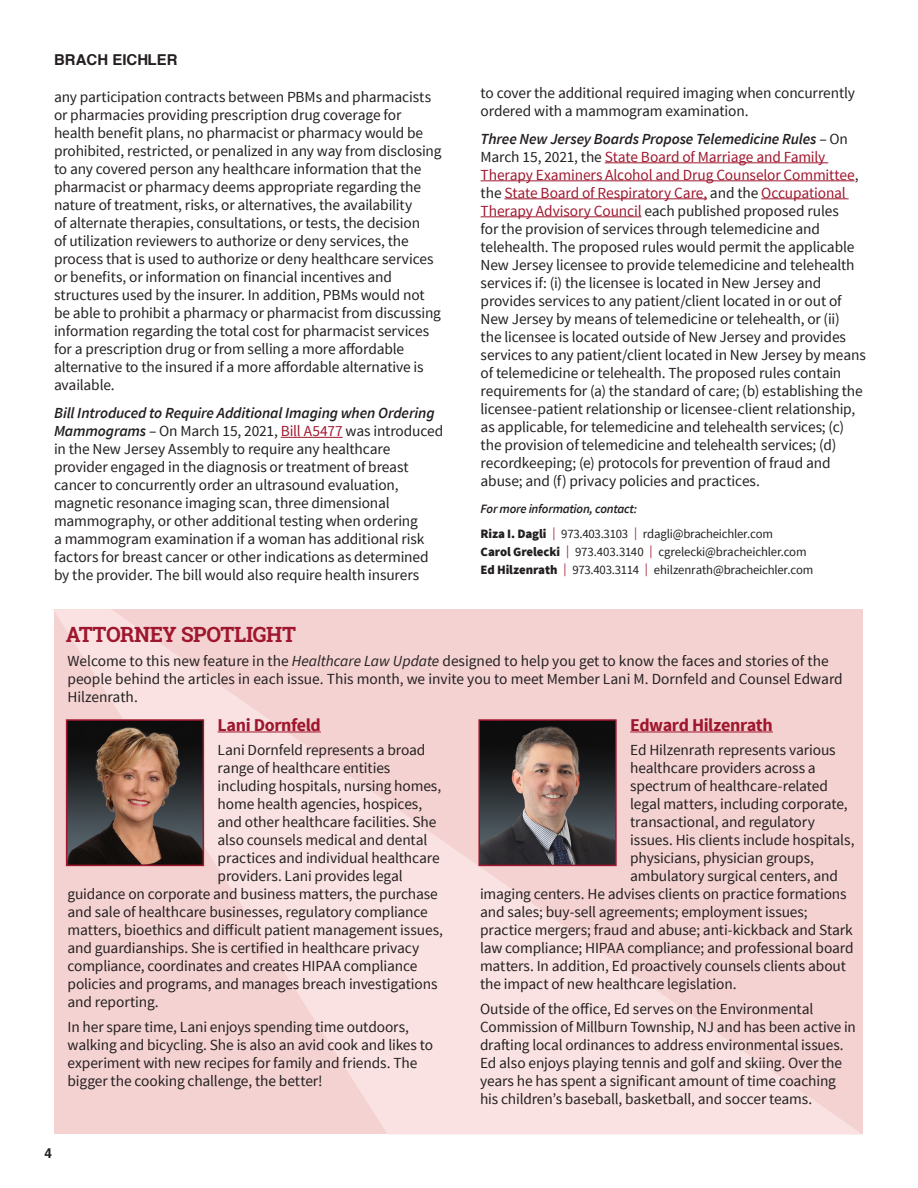
<style>
.page{position:relative;width:918px;height:1188px;background:#fff}
.page>*{position:absolute;margin:0;border:0;box-sizing:border-box;transform-origin:0 0}
.Back_Page_Contacts{font:700 21px "Roboto Slab";letter-spacing:-.02em;color:#9f172e}
.Back_Page_Contacts-2{font:700 18px "Source Sans Pro";letter-spacing:-.02em;color:#9f172e}
.FOR_MORE_INFORMATI{font:15.3px/18px "Source Sans Pro";letter-spacing:-.01em;color:#231f20}
.Back_Page_Contacts-3{font:15.3px/18px "Source Sans Pro";letter-spacing:-.01em;color:#231f20}
.hyperlink{font:15.3px/18px "Source Sans Pro";color:#231f20}
.t1{font:700 15px "Swansea";color:#231f20}
.Page_Numbers_9_13_65{font:700 13.5px "Swansea";color:#231f20}
.FOR_MORE_INFORMATI-2{font:12.75px "Source Sans Pro";letter-spacing:-.02em;color:#231f20}
.FOR_MORE_INFORMATI-3{font:italic 600 12.75px "Source Sans Pro";letter-spacing:-.02em;color:#231f20}
.s1{font-weight:600;font-style:italic}
.s2{color:#9f172e}
.s3{font-weight:900}
.s4{font-style:italic}
</style>
<div class="page">
<hr style="left:605px;top:162px;width:223px;height:1px;background:#9f172e">
<hr style="left:481px;top:180px;width:374px;height:1px;background:#9f172e">
<hr style="left:504px;top:198px;width:203px;height:1px;background:#9f172e">
<hr style="left:761px;top:198px;width:88px;height:1px;background:#9f172e">
<hr style="left:481px;top:216px;width:160px;height:1px;background:#9f172e">
<hr style="left:281px;top:437px;width:62px;height:1px;background:#9f172e">
<svg style="left:53px;top:609px;width:810px;height:526px;background:#f5d7d6"></svg>
<hr style="left:218px;top:732px;width:103px;height:1px;background:#9f172e">
<hr style="left:630px;top:732px;width:143px;height:1px;background:#9f172e">
<img style="left:69px;top:722px;width:132px;height:141px">
<div style="left:66px;top:719px;width:138px;height:147px;border:2px solid #9f172e"></div>
<img style="left:481px;top:722px;width:133px;height:141px">
<div style="left:478px;top:719px;width:139px;height:147px;border:2px solid #9f172e"></div>
<p class="t1" style="left:54px;top:51px;width:125px">BRACH EICHLER</p>
<p class="FOR_MORE_INFORMATI" style="left:54px;top:89px;width:389px">any participation contracts between PBMs and pharmacists or pharmacies providing prescription drug coverage for health benefit plans, no pharmacist or pharmacy would be prohibited, restricted, or penalized in any way from disclosing to any covered person any healthcare information that the pharmacist or pharmacy deems appropriate regarding the nature of treatment, risks, or alternatives, the availability<br>of alternate therapies, consultations, or tests, the decision<br>of utilization reviewers to authorize or deny services, the process that is used to authorize or deny healthcare services or benefits, or information on financial incentives and structures used by the insurer. In addition, PBMs would not be able to prohibit a pharmacy or pharmacist from discussing information regarding the total cost for pharmacist services for a prescription drug or from selling a more affordable alternative to the insured if a more affordable alternative is available.</p>
<p class="FOR_MORE_INFORMATI" style="left:54px;top:404px;width:391px"><span class="s1">Bill Introduced to Require Additional Imaging when Ordering Mammograms</span> – On March 15, 2021, <span class="s2">Bill A5477</span> was introduced in the New Jersey Assembly to require any healthcare provider engaged in the diagnosis or treatment of breast cancer to concurrently order an ultrasound evaluation, magnetic resonance imaging scan, three dimensional mammography, or other additional testing when ordering<br>a mammogram examination if a woman has additional risk factors for breast cancer or other indications as determined by the provider. The bill would also require health insurers</p>
<p class="Back_Page_Contacts" style="left:66px;top:620px;width:232px">ATTORNEY SPOTLIGHT</p>
<p class="FOR_MORE_INFORMATI" style="left:481px;top:84px;width:376px">to cover the additional required imaging when concurrently ordered with a mammogram examination.</p>
<p class="FOR_MORE_INFORMATI" style="left:481px;top:130px;width:387px"><span class="s1">Three New Jersey Boards Propose Telemedicine Rules</span> – On March 15, 2021, the <span class="s2">State Board of Marriage and Family Therapy Examiners Alcohol and Drug Counselor Committee</span>, the <span class="s2">State Board of Respiratory Care,</span> and the <span class="s2">Occupational Therapy Advisory Council</span> each published proposed rules<br>for the provision of services through telemedicine and telehealth. The proposed rules would permit the applicable New Jersey licensee to provide telemedicine and telehealth services if: (i) the licensee is located in New Jersey and provides services to any patient/client located in or out of New Jersey by means of telemedicine or telehealth, or (ii)<br>the licensee is located outside of New Jersey and provides services to any patient/client located in New Jersey by means of telemedicine or telehealth. The proposed rules contain requirements for (a) the standard of care; (b) establishing the licensee-patient relationship or licensee-client relationship, as applicable, for telemedicine and telehealth services; (c) the provision of telemedicine and telehealth services; (d) recordkeeping; (e) protocols for prevention of fraud and abuse; and (f) privacy policies and practices.</p>
<p class="FOR_MORE_INFORMATI-3" style="left:481px;top:501px;width:158px">For more information, contact:</p>
<p class="FOR_MORE_INFORMATI-2" style="left:481px;top:526px;width:294px"><span class="s3">Riza I. Dagli</span> <span class="s2">|</span> 973.403.3103 <span class="s2">|</span> rdagli@bracheichler.com</p>
<p class="FOR_MORE_INFORMATI-2" style="left:481px;top:544px;width:328px"><span class="s3">Carol Grelecki</span> <span class="s2">|</span> 973.403.3140 <span class="s2">|</span> cgrelecki@bracheichler.com</p>
<p class="FOR_MORE_INFORMATI-2" style="left:481px;top:562px;width:334px"><span class="s3">Ed Hilzenrath</span> <span class="s2">|</span> 973.403.3114 <span class="s2">|</span> ehilzenrath@bracheichler.com</p>
<p class="hyperlink" style="left:68px;top:652px;width:777px">Welcome to this new feature in the <span class="s4">Healthcare Law Update</span> designed to help you get to know the faces and stories of the people behind the articles in each issue. This month, we invite you to meet Member Lani M. Dornfeld and Counsel Edward<br>Hilzenrath.</p>
<p class="Back_Page_Contacts-2" style="left:218px;top:713px;width:105px">Lani Dornfeld</p>
<p class="Back_Page_Contacts-3" style="left:218px;top:742px;width:209px">Lani Dornfeld represents a broad</p>
<p class="Back_Page_Contacts-3" style="left:218px;top:760px;width:174px">range of healthcare entities</p>
<p class="Back_Page_Contacts-3" style="left:218px;top:778px;width:225px">including hospitals, nursing homes,</p>
<p class="Back_Page_Contacts-3" style="left:218px;top:796px;width:206px">home health agencies, hospices,</p>
<p class="Back_Page_Contacts-3" style="left:218px;top:814px;width:220px">and other healthcare facilities. She</p>
<p class="Back_Page_Contacts-3" style="left:218px;top:832px;width:211px">also counsels medical and dental</p>
<p class="Back_Page_Contacts-3" style="left:218px;top:850px;width:224px">practices and individual healthcare</p>
<p class="Back_Page_Contacts-3" style="left:218px;top:868px;width:187px">providers. Lani provides legal</p>
<p class="Back_Page_Contacts-3" style="left:68px;top:886px;width:372px">guidance on corporate and business matters, the purchase</p>
<p class="Back_Page_Contacts-3" style="left:68px;top:904px;width:362px">and sale of healthcare businesses, regulatory compliance</p>
<p class="Back_Page_Contacts-3" style="left:68px;top:922px;width:377px">matters, bioethics and difficult patient management issues,</p>
<p class="Back_Page_Contacts-3" style="left:68px;top:940px;width:353px">and guardianships. She is certified in healthcare privacy</p>
<p class="Back_Page_Contacts-3" style="left:68px;top:958px;width:351px">compliance, coordinates and creates HIPAA compliance</p>
<p class="Back_Page_Contacts-3" style="left:68px;top:976px;width:372px">policies and programs, and manages breach investigations</p>
<p class="Back_Page_Contacts-3" style="left:68px;top:994px;width:93px">and reporting.</p>
<p class="Back_Page_Contacts-3" style="left:68px;top:1018px;width:367px">In her spare time, Lani enjoys spending time outdoors, walking and bicycling. She is also an avid cook and likes to experiment with new recipes for family and friends. The bigger the cooking challenge, the better!</p>
<p class="Page_Numbers_9_13_65" style="left:44px;top:1145px;width:9px">4</p>
<p class="Back_Page_Contacts-2" style="left:630px;top:713px;width:144px">Edward Hilzenrath</p>
<p class="Back_Page_Contacts-3" style="left:630px;top:742px;width:207px">Ed Hilzenrath represents various</p>
<p class="Back_Page_Contacts-3" style="left:630px;top:760px;width:187px">healthcare providers across a</p>
<p class="Back_Page_Contacts-3" style="left:630px;top:778px;width:199px">spectrum of healthcare-related</p>
<p class="Back_Page_Contacts-3" style="left:630px;top:796px;width:219px">legal matters, including corporate,</p>
<p class="Back_Page_Contacts-3" style="left:630px;top:814px;width:186px">transactional, and regulatory</p>
<p class="Back_Page_Contacts-3" style="left:630px;top:832px;width:226px">issues. His clients include hospitals,</p>
<p class="Back_Page_Contacts-3" style="left:630px;top:850px;width:185px">physicians, physician groups,</p>
<p class="Back_Page_Contacts-3" style="left:630px;top:868px;width:209px">ambulatory surgical centers, and</p>
<p class="Back_Page_Contacts-3" style="left:480px;top:886px;width:368px">imaging centers. He advises clients on practice formations</p>
<p class="Back_Page_Contacts-3" style="left:480px;top:904px;width:329px">and sales; buy-sell agreements; employment issues;</p>
<p class="Back_Page_Contacts-3" style="left:480px;top:922px;width:374px">practice mergers; fraud and abuse; anti-kickback and Stark</p>
<p class="Back_Page_Contacts-3" style="left:480px;top:940px;width:375px">law compliance; HIPAA compliance; and professional board</p>
<p class="Back_Page_Contacts-3" style="left:480px;top:958px;width:367px">matters. In addition, Ed proactively counsels clients about</p>
<p class="Back_Page_Contacts-3" style="left:480px;top:976px;width:258px">the impact of new healthcare legislation.</p>
<p class="Back_Page_Contacts-3" style="left:480px;top:1000px;width:377px">Outside of the office, Ed serves on the Environmental Commission of Millburn Township, NJ and has been active in drafting local ordinances to address environmental issues.<br>Ed also enjoys playing tennis and golf and skiing. Over the years he has spent a significant amount of time coaching his children’s baseball, basketball, and soccer teams.</p>
</div>
